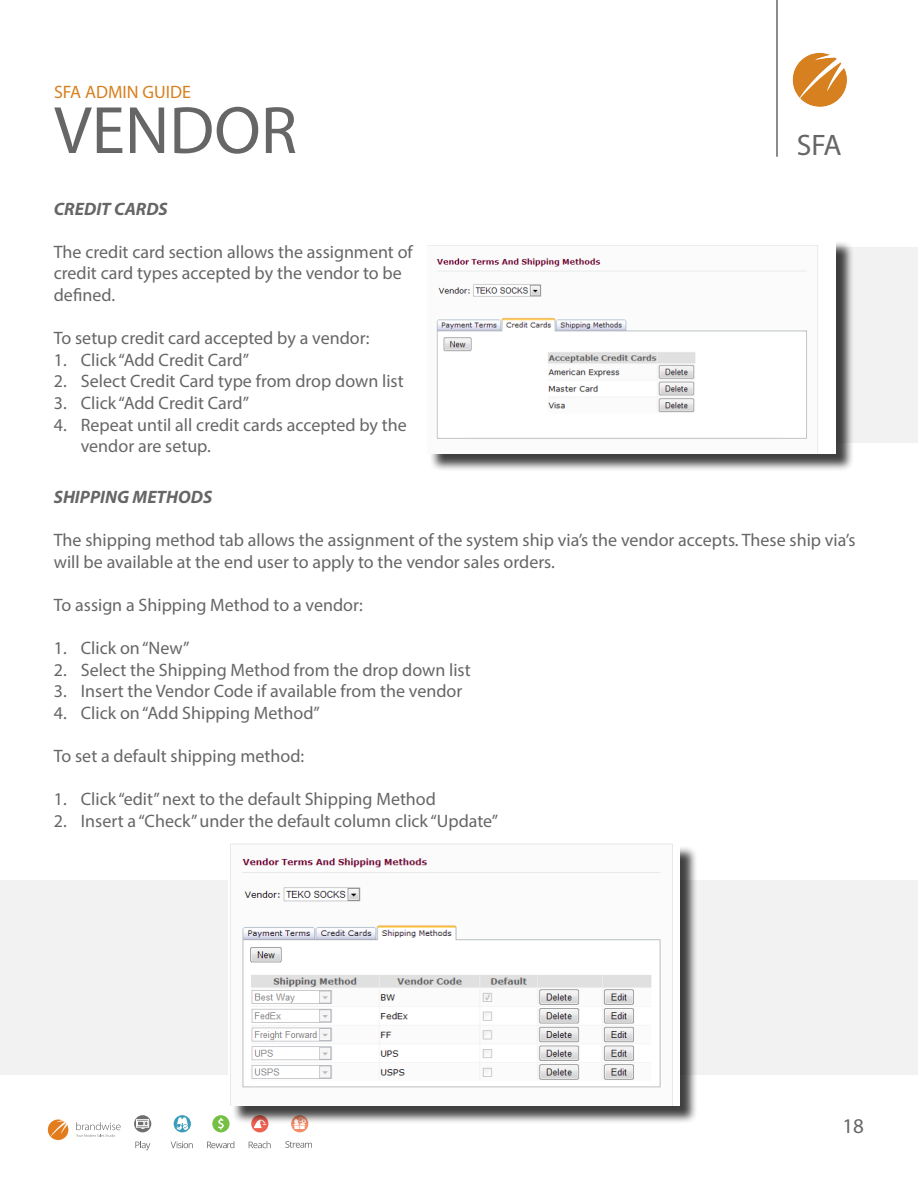
<style>
.page{position:relative;width:918px;height:1188px;background:#fff}
.page>*{position:absolute;margin:0;border:0;box-sizing:border-box;transform-origin:0 0}
.t1{font:67.5px "Myriad Pro";color:#666}
.t2{font:29.7px "Myriad Pro";color:#666}
.t3{font:21px "Myriad Pro";color:#666}
.t4{font:18px/21.6px "Myriad Pro";color:#666}
.t5{font:italic 700 18px "Myriad Pro";color:#666}
.t6{font:18px "Myriad Pro";color:#d7801f}
</style>
<div class="page">
<hr style="left:776px;top:0;width:2px;height:157px;background:#666">
<svg style="left:48px;top:1119px;width:20px;height:21px"></svg>
<svg style="left:76px;top:1122px;width:45px;height:15px"></svg>
<svg style="left:134px;top:1115px;width:17px;height:17px"></svg>
<svg style="left:135px;top:1141px;width:15px;height:9px"></svg>
<div style="left:136px;top:1119px;width:13px;height:8px;border:1px solid #fff"></div>
<svg style="left:137px;top:1121px;width:11px;height:8px"></svg>
<div style="left:251px;top:1115px;width:17px;height:17px;background:#f06052;border-radius:50%"></div>
<svg style="left:249px;top:1141px;width:22px;height:7px"></svg>
<svg style="left:254px;top:1124px;width:12px;height:4px"></svg>
<div style="left:291px;top:1115px;width:17px;height:17px;background:#f58c68;border-radius:50%"></div>
<svg style="left:285px;top:1141px;width:27px;height:7px"></svg>
<svg style="left:293px;top:1124px;width:13px;height:5px"></svg>
<div style="left:174px;top:1115px;width:17px;height:17px;background:#3a9cbb;border-radius:50%"></div>
<svg style="left:171px;top:1141px;width:22px;height:7px"></svg>
<svg style="left:176px;top:1117px;width:12px;height:13px"></svg>
<svg style="left:207px;top:1141px;width:27px;height:7px"></svg>
<div style="left:212px;top:1115px;width:18px;height:17px;background:#74bf44;border-radius:50%"></div>
<svg style="left:218px;top:1118px;width:6px;height:12px"></svg>
<img style="left:792px;top:52px;width:55px;height:55px">
<div style="left:0;top:880px;width:918px;height:195px;background:#f2f2f2"></div>
<div style="left:468px;top:247px;width:450px;height:195px;background:#f2f2f2"></div>
<div style="left:430px;top:240px;width:425px;height:232px;background:#000;opacity:.75"></div>
<img style="left:427px;top:240px;width:409px;height:213px">
<div style="left:231px;top:845px;width:467px;height:279px;background:#000;opacity:.75"></div>
<img style="left:229px;top:844px;width:451px;height:261px">
<p class="t6" style="left:54px;top:80px;width:138px">SFA ADMIN GUIDE</p>
<h1 class="t1" style="left:54px;top:89px;width:245px">VENDOR</h1>
<h2 class="t2" style="left:797px;top:127px;width:47px">SFA</h2>
<p class="t5" style="left:54px;top:197px;width:115px">CREDIT CARDS</p>
<p class="t4" style="left:54px;top:241px;width:361px">The credit card section allows the assignment of credit card types accepted by the vendor to be defined.</p>
<p class="t4" style="left:54px;top:327px;width:317px">To setup credit card accepted by a vendor:</p>
<p class="t4" style="left:54px;top:349px;width:197px">1. Click “Add Credit Card”</p>
<p class="t4" style="left:54px;top:370px;width:351px">2. Select Credit Card type from drop down list</p>
<p class="t4" style="left:54px;top:392px;width:197px">3. Click “Add Credit Card”</p>
<p class="t4" style="left:81px;top:413px;width:327px;text-indent:-27px">4. Repeat until all credit cards accepted by the vendor are setup.</p>
<p class="t5" style="left:54px;top:485px;width:160px">SHIPPING METHODS</p>
<p class="t4" style="left:54px;top:529px;width:803px">The shipping method tab allows the assignment of the system ship via’s the vendor accepts. These ship via’s will be available at the end user to apply to the vendor sales orders.</p>
<p class="t4" style="left:54px;top:594px;width:311px">To assign a Shipping Method to a vendor:</p>
<p class="t4" style="left:54px;top:637px;width:137px">1. Click on “New”</p>
<p class="t4" style="left:54px;top:658px;width:418px">2. Select the Shipping Method from the drop down list</p>
<p class="t4" style="left:54px;top:680px;width:410px">3. Insert the Vendor Code if available from the vendor</p>
<p class="t4" style="left:54px;top:702px;width:268px">4. Click on “Add Shipping Method”</p>
<p class="t4" style="left:54px;top:745px;width:252px">To set a default shipping method:</p>
<p class="t4" style="left:54px;top:788px;width:384px">1. Click “edit” next to the default Shipping Method</p>
<p class="t4" style="left:54px;top:810px;width:446px">2. Insert a “Check” under the default column click “Update”</p>
<p class="t3" style="left:842px;top:1113px;width:23px">18</p>
</div>
